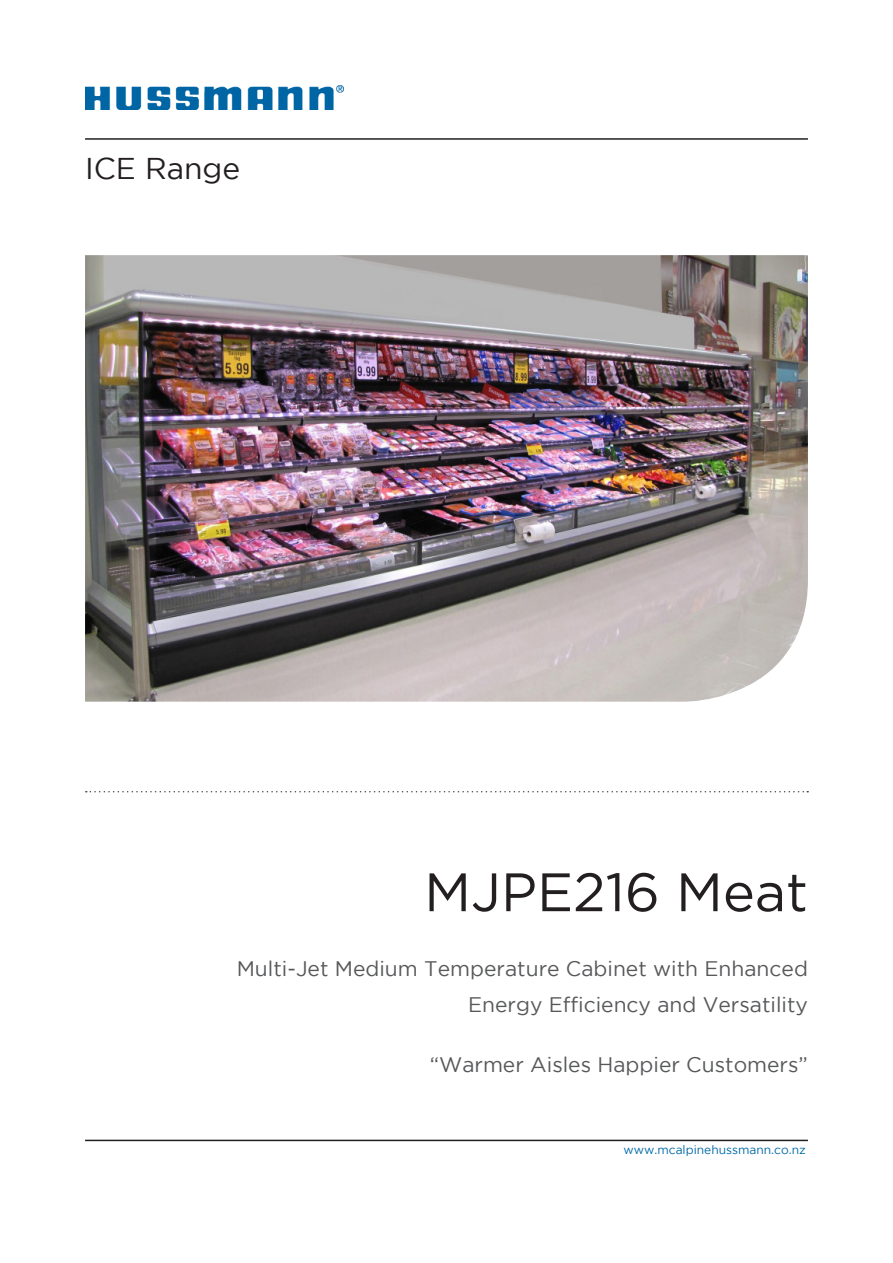
<style>
.page{position:relative;width:893px;height:1263px;background:#fff}
.page>*{position:absolute;margin:0;border:0;box-sizing:border-box;transform-origin:0 0}
.TOC_body_text{font:54px "Gotham";color:#231f20}
.t1{font:30px "Gotham";color:#231f20}
.Case_Description{font:21px "Gotham";color:#57585a}
.t2{font:12px "Gotham";color:#006aa8}
</style>
<div class="page">
<hr style="left:85px;top:138px;width:723px;height:2px;background:#231f20">
<hr style="left:85px;top:1140px;width:723px;height:1px;background:#231f20">
<svg style="left:86px;top:791px;width:722px;height:1px"></svg>
<img style="left:85px;top:85px;width:259px;height:25px">
<img style="left:85px;top:255px;width:723px;height:447px">
<h2 class="t1" style="left:85px;top:152px;width:157px">ICE Range</h2>
<p class="TOC_body_text" style="left:424px;top:862px;width:385px">MJPE216 Meat</p>
<p class="Case_Description" style="left:237px;top:957px;width:573px">Multi-Jet Medium Temperature Cabinet with Enhanced</p>
<p class="Case_Description" style="left:468px;top:993px;width:341px">Energy Efficiency and Versatility</p>
<p class="Case_Description" style="left:430px;top:1053px;width:380px">“Warmer Aisles Happier Customers”</p>
<p class="t2" style="left:623px;top:1143px;width:184px">www.mcalpinehussmann.co.nz</p>
</div>
